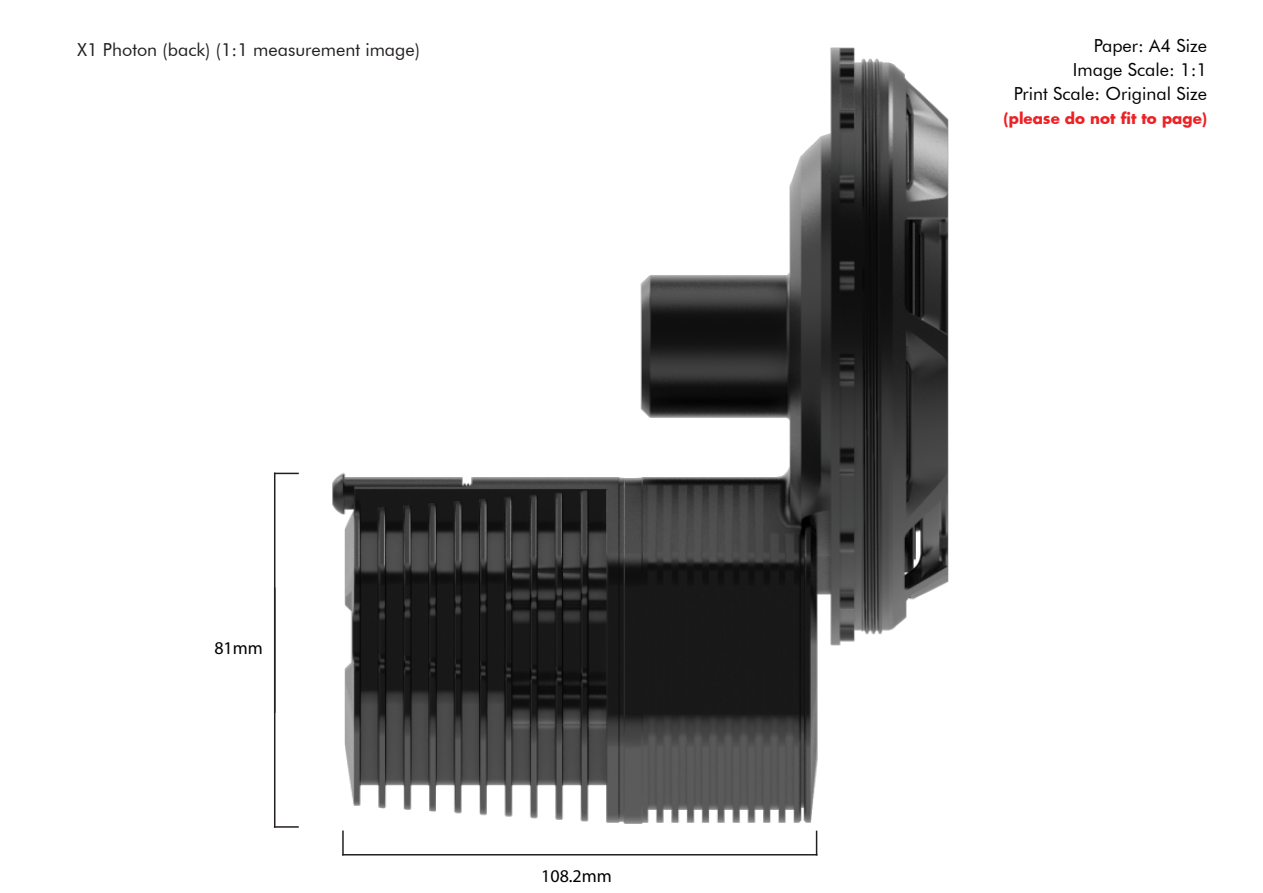
<style>
.page{position:relative;width:1263px;height:893px;background:#fff}
.page>*{position:absolute;margin:0;border:0;box-sizing:border-box;transform-origin:0 0}
.t1{font:18px/24px "Futura BT";color:#000;text-align:right}
.t2{font:18px "Futura BT";color:#231f20}
.t3{font:18px "Myriad Pro";color:#000}
.t4{font:700 15px "Futura";color:#ed2024}
</style>
<div class="page">
<hr style="left:342px;top:854px;width:475px;height:1px;background:#231f20">
<hr style="left:342px;top:830px;width:2px;height:25px;background:#231f20">
<hr style="left:274px;top:826px;width:25px;height:2px;background:#231f20">
<svg style="left:275px;top:473px;width:24px;height:1px"></svg>
<img style="left:333px;top:48px;width:616px;height:775px">
<hr style="left:274px;top:473px;width:1px;height:355px;background:#231f20">
<svg style="left:816px;top:831px;width:1px;height:23px"></svg>
<p class="t2" style="left:78px;top:38px;width:344px">X1 Photon (back) (1:1 measurement image)</p>
<p class="t1" style="left:1014px;top:33px;width:195px">Paper: A4 Size<br>Image Scale: 1:1<br>Print Scale: Original Size</p>
<p class="t4" style="left:1003px;top:108px;width:205px">(please do not fit to page)</p>
<p class="t3" style="left:214px;top:636px;width:50px">81mm</p>
<p class="t3" style="left:541px;top:864px;width:72px">108.2mm</p>
</div>
